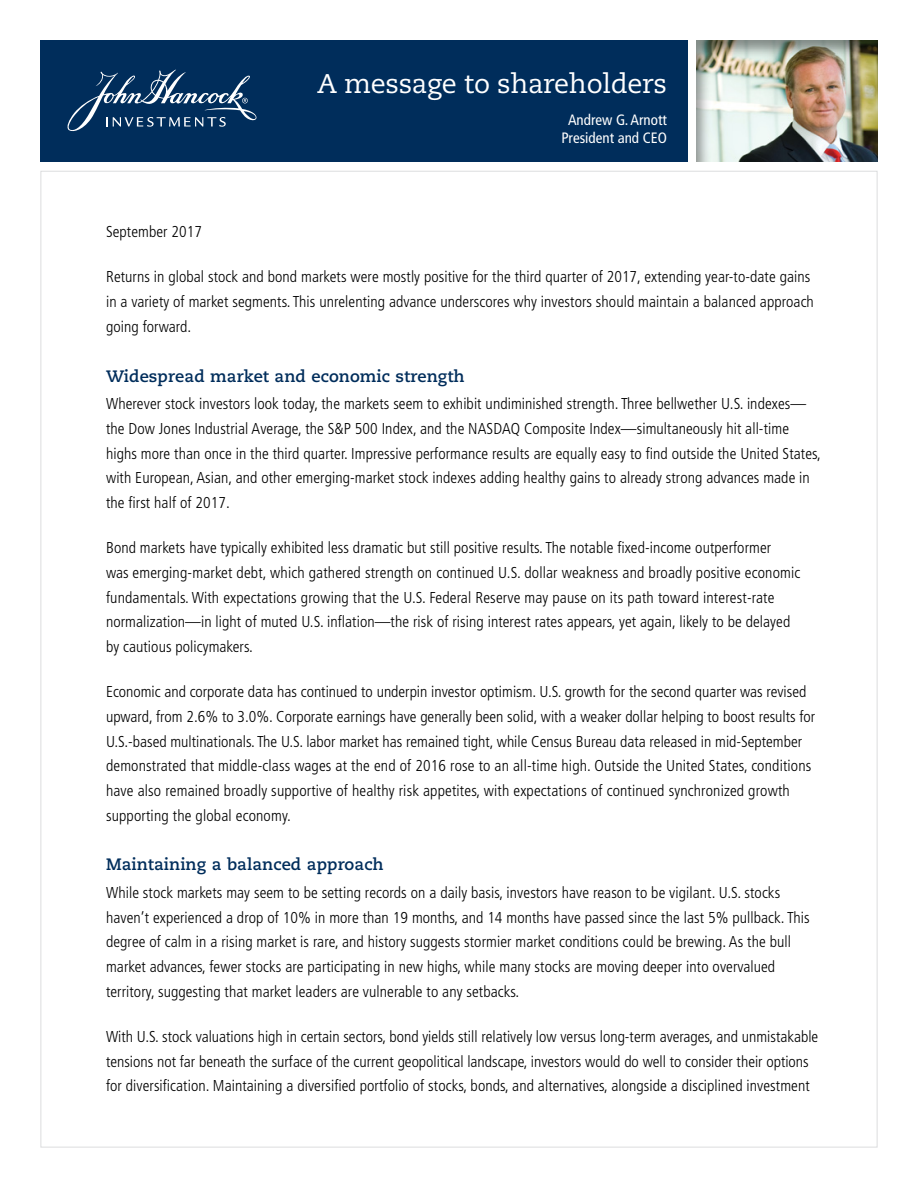
<style>
.page{position:relative;width:918px;height:1188px;background:#fff}
.page>*{position:absolute;margin:0;border:0;box-sizing:border-box;transform-origin:0 0}
.Header__Headline_-_1{font:27px "Caecilia";letter-spacing:-.01em;color:#fff}
.Body_Copy__Subhead{font:700 16.5px "Caecilia";letter-spacing:.005em;color:#002d5b}
.Body_Copy__Main_-_10{font:300 condensed 15.75px/24.8px "Frutiger LT Std";letter-spacing:.005em;color:#000}
.Header__Name___Title{font:condensed 15px/18px "Frutiger LT Std";color:#fff;text-align:center}
</style>
<div class="page">
<div style="left:40px;top:40px;width:648px;height:122px;background:#002d5b"></div>
<div style="left:684px;top:31px;width:207px;height:133px;background:#000;opacity:.4"></div>
<svg style="left:68px;top:70px;width:188px;height:61px"></svg>
<p class="Header__Headline_-_1" style="left:317px;top:68px;width:351px">A message to shareholders</p>
<p class="Header__Name___Title" style="left:561px;top:111px;width:107px">Andrew G. Arnott<br>President and CEO</p>
<p class="Body_Copy__Main_-_10" style="left:106px;top:220px;width:98px">September 2017</p>
<p class="Body_Copy__Main_-_10" style="left:106px;top:265px;width:709px">Returns in global stock and bond markets were mostly positive for the third quarter of 2017, extending year-to-date gains in a variety of market segments. This unrelenting advance underscores why investors should maintain a balanced approach going forward.</p>
<p class="Body_Copy__Subhead" style="left:106px;top:366px;width:360px">Widespread market and economic strength</p>
<p class="Body_Copy__Main_-_10" style="left:106px;top:391px;width:716px">Wherever stock investors look today, the markets seem to exhibit undiminished strength. Three bellwether U.S. indexes— the Dow Jones Industrial Average, the S&amp;P 500 Index, and the NASDAQ Composite Index—simultaneously hit all-time highs more than once in the third quarter. Impressive performance results are equally easy to find outside the United States, with European, Asian, and other emerging-market stock indexes adding healthy gains to already strong advances made in the first half of 2017.</p>
<p class="Body_Copy__Main_-_10" style="left:106px;top:535px;width:696px">Bond markets have typically exhibited less dramatic but still positive results. The notable fixed-income outperformer<br>was emerging-market debt, which gathered strength on continued U.S. dollar weakness and broadly positive economic fundamentals. With expectations growing that the U.S. Federal Reserve may pause on its path toward interest-rate normalization—in light of muted U.S. inflation—the risk of rising interest rates appears, yet again, likely to be delayed by cautious policymakers.</p>
<p class="Body_Copy__Main_-_10" style="left:106px;top:679px;width:711px">Economic and corporate data has continued to underpin investor optimism. U.S. growth for the second quarter was revised upward, from 2.6% to 3.0%. Corporate earnings have generally been solid, with a weaker dollar helping to boost results for U.S.-based multinationals. The U.S. labor market has remained tight, while Census Bureau data released in mid-September demonstrated that middle-class wages at the end of 2016 rose to an all-time high. Outside the United States, conditions have also remained broadly supportive of healthy risk appetites, with expectations of continued synchronized growth supporting the global economy.</p>
<p class="Body_Copy__Subhead" style="left:106px;top:855px;width:279px">Maintaining a balanced approach</p>
<p class="Body_Copy__Main_-_10" style="left:106px;top:880px;width:705px">While stock markets may seem to be setting records on a daily basis, investors have reason to be vigilant. U.S. stocks haven’t experienced a drop of 10% in more than 19 months, and 14 months have passed since the last 5% pullback. This degree of calm in a rising market is rare, and history suggests stormier market conditions could be brewing. As the bull market advances, fewer stocks are participating in new highs, while many stocks are moving deeper into overvalued territory, suggesting that market leaders are vulnerable to any setbacks.</p>
<p class="Body_Copy__Main_-_10" style="left:106px;top:1024px;width:714px">With U.S. stock valuations high in certain sectors, bond yields still relatively low versus long-term averages, and unmistakable tensions not far beneath the surface of the current geopolitical landscape, investors would do well to consider their options for diversification. Maintaining a diversified portfolio of stocks, bonds, and alternatives, alongside a disciplined investment</p>
</div>
